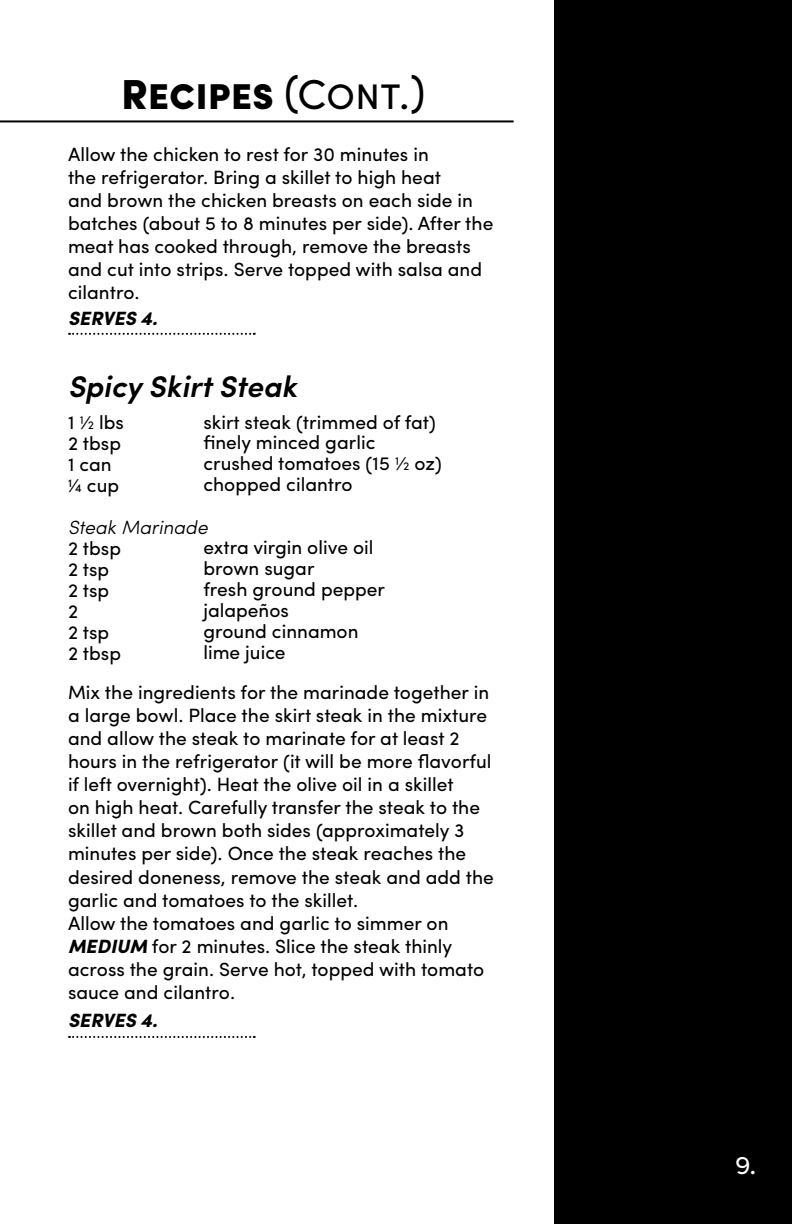
<style>
.page{position:relative;width:792px;height:1224px;background:#fff}
.page>*{position:absolute;margin:0;border:0;box-sizing:border-box;transform-origin:0 0}
.t1{font:900 42px "Sofia Pro";color:#000}
.t2{font:italic 600 30px "Sofia Pro";color:#000}
.t3{font:24px "Filson Pro";color:#fff}
.t4{font:19.2px/23px "Sofia Pro";color:#000}
.t5{font:italic 900 19.2px "Sofia Pro";color:#000}
.t6{font:italic 300 19.2px "Sofia Pro";color:#000}
.s1{font-weight:400}
.s2{font-weight:900;font-style:italic}
</style>
<div class="page">
<div style="left:554px;top:0;width:238px;height:1224px;background:#000"></div>
<svg style="left:69px;top:333px;width:186px;height:2px"></svg>
<svg style="left:69px;top:1036px;width:186px;height:2px"></svg>
<hr style="left:0;top:120px;width:514px;height:2px;background:#000">
<h1 class="t1" style="left:121px;top:61px;width:306px">Recipes <span class="s1">(Cont.)</span></h1>
<p class="t4" style="left:68px;top:141px;width:427px">Allow the chicken to rest for 30 minutes in<br>the refrigerator. Bring a skillet to high heat<br>and brown the chicken breasts on each side in batches (about 5 to 8 minutes per side). After the meat has cooked through, remove the breasts and cut into strips. Serve topped with salsa and cilantro.</p>
<p class="t5" style="left:68px;top:303px;width:91px">SERVES 4.</p>
<h2 class="t2" style="left:68px;top:364px;width:231px">Spicy Skirt Steak</h2>
<p class="t4" style="left:68px;top:411px;width:58px;line-height:21px">1 ½ lbs<br>2 tbsp<br>1 can<br>1/4 cup</p>
<p class="t6" style="left:68px;top:514px;width:141px">Steak Marinade</p>
<p class="t4" style="left:68px;top:537px;width:55px;line-height:21px">2 tbsp<br>2 tsp<br>2 tsp<br>2<br>2 tsp<br>2 tbsp</p>
<p class="t4" style="left:203px;top:412px;width:234px;line-height:19.2px">skirt steak (trimmed of fat) finely minced garlic</p>
<p class="t4" style="left:203px;top:451px;width:240px;line-height:21px">crushed tomatoes (15 ½ oz) chopped cilantro</p>
<p class="t4" style="left:203px;top:535px;width:183px;line-height:21px">extra virgin olive oil brown sugar<br>fresh ground pepper jalapeños<br>ground cinnamon lime juice</p>
<p class="t4" style="left:68px;top:680px;width:427px">Mix the ingredients for the marinade together in a large bowl. Place the skirt steak in the mixture and allow the steak to marinate for at least 2 hours in the refrigerator (it will be more flavorful if left overnight). Heat the olive oil in a skillet<br>on high heat. Carefully transfer the steak to the skillet and brown both sides (approximately 3 minutes per side). Once the steak reaches the desired doneness, remove the steak and add the garlic and tomatoes to the skillet.<br>Allow the tomatoes and garlic to simmer on <span class="s2">MEDIUM</span> for 2 minutes. Slice the steak thinly across the grain. Serve hot, topped with tomato sauce and cilantro.</p>
<p class="t5" style="left:68px;top:1005px;width:91px">SERVES 4.</p>
<p class="t3" style="left:735px;top:1149px;width:22px">9.</p>
</div>
